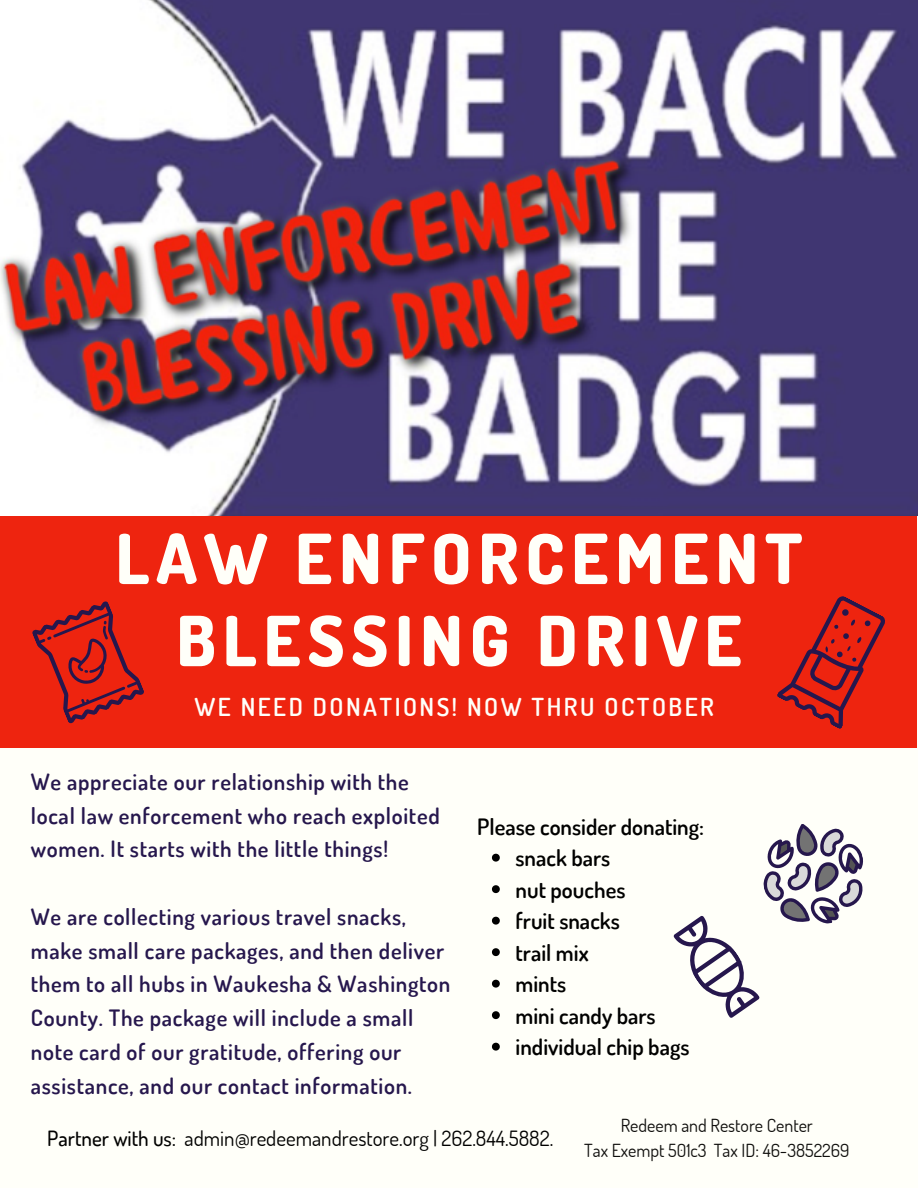
<style>
.page{position:relative;width:918px;height:1188px;background:#fffff9}
.page>*{position:absolute;margin:0;border:0;box-sizing:border-box;transform-origin:0 0}
.t1{font:800 69px "Dosis";letter-spacing:.1em;color:#fffff9}
.t2{font:600 24.75px "Dosis";letter-spacing:.1em;color:#fffff9}
.t3{font:600 22.5px/33.8px "Dosis";letter-spacing:.03em;color:#26174d}
.t4{font:600 22.5px "Dosis";color:#000}
.t5{font:21px "Dosis";color:#000}
.t6{font:18px "Dosis";color:#100f0d}
.s1{font-weight:500}
</style>
<div class="page">
<div style="left:0;top:488px;width:916px;height:260px;background:#ee240f"></div>
<img style="left:0;top:0;width:918px;height:515px">
<svg style="left:777px;top:596px;width:108px;height:133px"></svg>
<svg style="left:32px;top:601px;width:112px;height:123px"></svg>
<svg style="left:673px;top:824px;width:190px;height:194px"></svg>
<svg style="left:492px;top:854px;width:8px;height:8px"></svg>
<svg style="left:492px;top:885px;width:8px;height:8px"></svg>
<svg style="left:492px;top:917px;width:8px;height:8px"></svg>
<svg style="left:492px;top:948px;width:8px;height:8px"></svg>
<svg style="left:492px;top:980px;width:8px;height:8px"></svg>
<svg style="left:492px;top:1011px;width:8px;height:8px"></svg>
<svg style="left:492px;top:1043px;width:8px;height:8px"></svg>
<p class="t1" style="left:116px;top:513px;width:688px">LAW ENFORCEMENT</p>
<p class="t1" style="left:176px;top:595px;width:567px">BLESSING DRIVE</p>
<p class="t2" style="left:194px;top:690px;width:521px">WE NEED DONATIONS! NOW THRU OCTOBER</p>
<p class="t3" style="left:31px;top:764px;width:410px">We appreciate our relationship with the local law enforcement who reach exploited women. It starts with the little things!</p>
<p class="t3" style="left:31px;top:899px;width:421px">We are collecting various travel snacks, make small care packages, and then deliver them to all hubs in Waukesha &amp; Washington County. The package will include a small note card of our gratitude, offering our assistance, and our contact information.</p>
<p class="t4" style="left:477px;top:811px;width:228px">Please consider donating:</p>
<p class="t4" style="left:516px;top:843px;width:96px">snack bars</p>
<p class="t4" style="left:516px;top:874px;width:111px">nut pouches</p>
<p class="t4" style="left:516px;top:906px;width:106px">fruit snacks</p>
<p class="t4" style="left:516px;top:937px;width:75px">trail mix</p>
<p class="t4" style="left:516px;top:969px;width:52px">mints</p>
<p class="t4" style="left:516px;top:1000px;width:142px">mini candy bars</p>
<p class="t4" style="left:516px;top:1032px;width:175px">individual chip bags</p>
<p class="t5" style="left:47px;top:1124px;width:508px"><span class="s1">Partner with us:</span> admin@redeemandrestore.org | 262.844.5882.</p>
<p class="t6" style="left:621px;top:1114px;width:194px">Redeem and Restore Center</p>
<p class="t6" style="left:584px;top:1138px;width:267px">Tax Exempt 501c3 Tax ID: 46-3852269</p>
</div>
